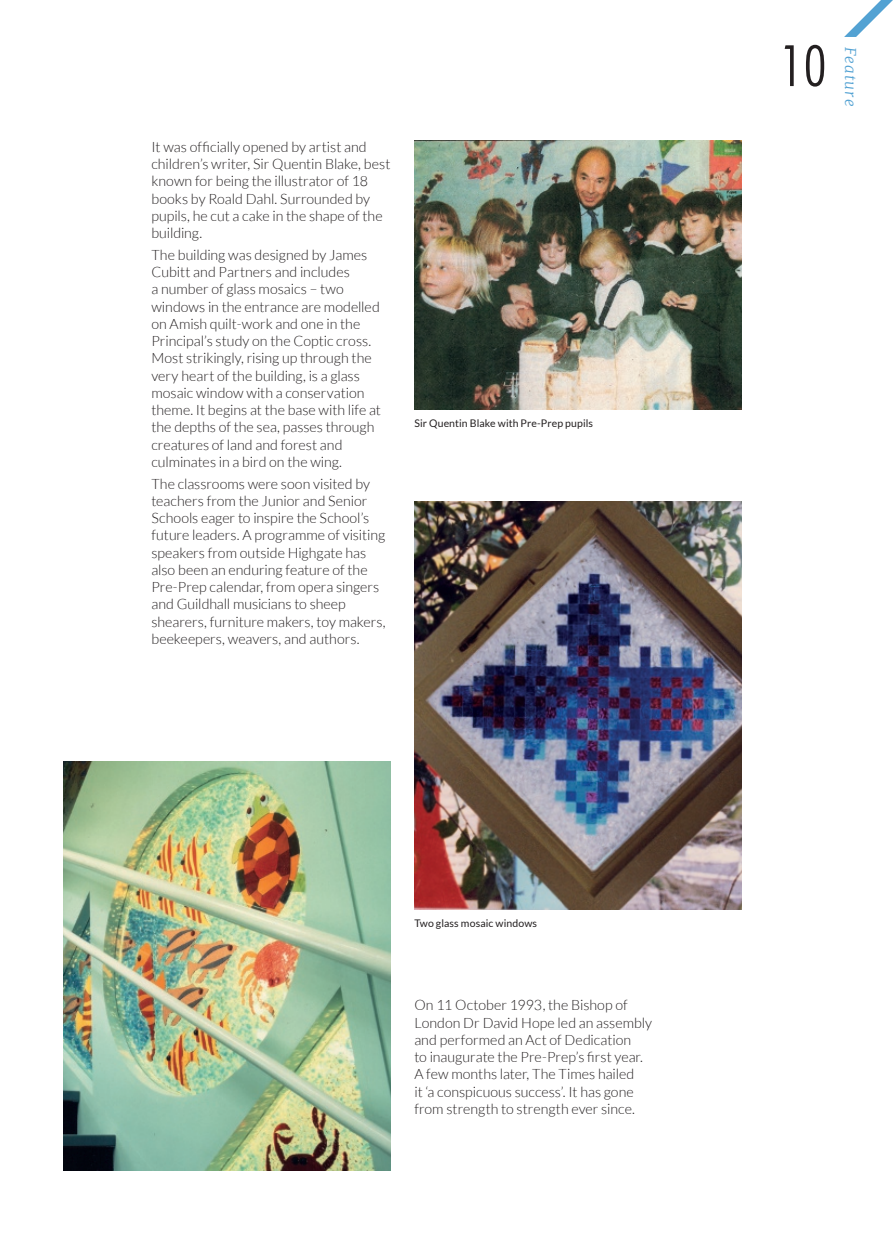
<style>
.page{position:relative;width:893px;height:1234px;background:#fff}
.page>*{position:absolute;margin:0;border:0;box-sizing:border-box;transform-origin:0 0}
.t1{font:300 condensed 54px "Futura Std";color:#231f20}
.t2{font:italic 300 15px "Merriweather";letter-spacing:.075em;color:#53a2d3}
.t3{font:300 14.25px/17.2px "Lato";color:#231f20}
.t4{font:10.5px "Lato";letter-spacing:.01em;color:#231f20}
</style>
<div class="page">
<svg style="left:844px;top:0;width:49px;height:37px"></svg>
<img style="left:414px;top:140px;width:327px;height:270px">
<img style="left:64px;top:761px;width:327px;height:408px">
<img style="left:414px;top:501px;width:327px;height:408px">
<p class="t3" style="left:151px;top:138px;width:240px">It was officially opened by artist and children’s writer, Sir Quentin Blake, best known for being the illustrator of 18 books by Roald Dahl. Surrounded by pupils, he cut a cake in the shape of the building.</p>
<p class="t3" style="left:151px;top:246px;width:231px">The building was designed by James Cubitt and Partners and includes<br>a number of glass mosaics – two windows in the entrance are modelled on Amish quilt-work and one in the Principal’s study on the Coptic cross.<br>Most strikingly, rising up through the very heart of the building, is a glass mosaic window with a conservation theme. It begins at the base with life at the depths of the sea, passes through creatures of land and forest and culminates in a bird on the wing.</p>
<p class="t3" style="left:151px;top:475px;width:236px">The classrooms were soon visited by teachers from the Junior and Senior Schools eager to inspire the School’s future leaders. A programme of visiting speakers from outside Highgate has also been an enduring feature of the Pre-Prep calendar, from opera singers and Guildhall musicians to sheep shearers, furniture makers, toy makers, beekeepers, weavers, and authors.</p>
<p class="t4" style="left:414px;top:417px;width:180px">Sir Quentin Blake with Pre-Prep pupils</p>
<p class="t4" style="left:414px;top:916px;width:124px">Two glass mosaic windows</p>
<p class="t3" style="left:414px;top:996px;width:239px">On 11 October 1993, the Bishop of London Dr David Hope led an assembly and performed an Act of Dedication<br>to inaugurate the Pre-Prep’s first year.<br>A few months later, The Times hailed<br>it ‘a conspicuous success’. It has gone from strength to strength ever since.</p>
<h1 class="t1" style="left:780px;top:34px;width:48px">10</h1>
<p class="t2" style="left:861px;top:47px;width:61px;rotate:90deg">Feature</p>
</div>
